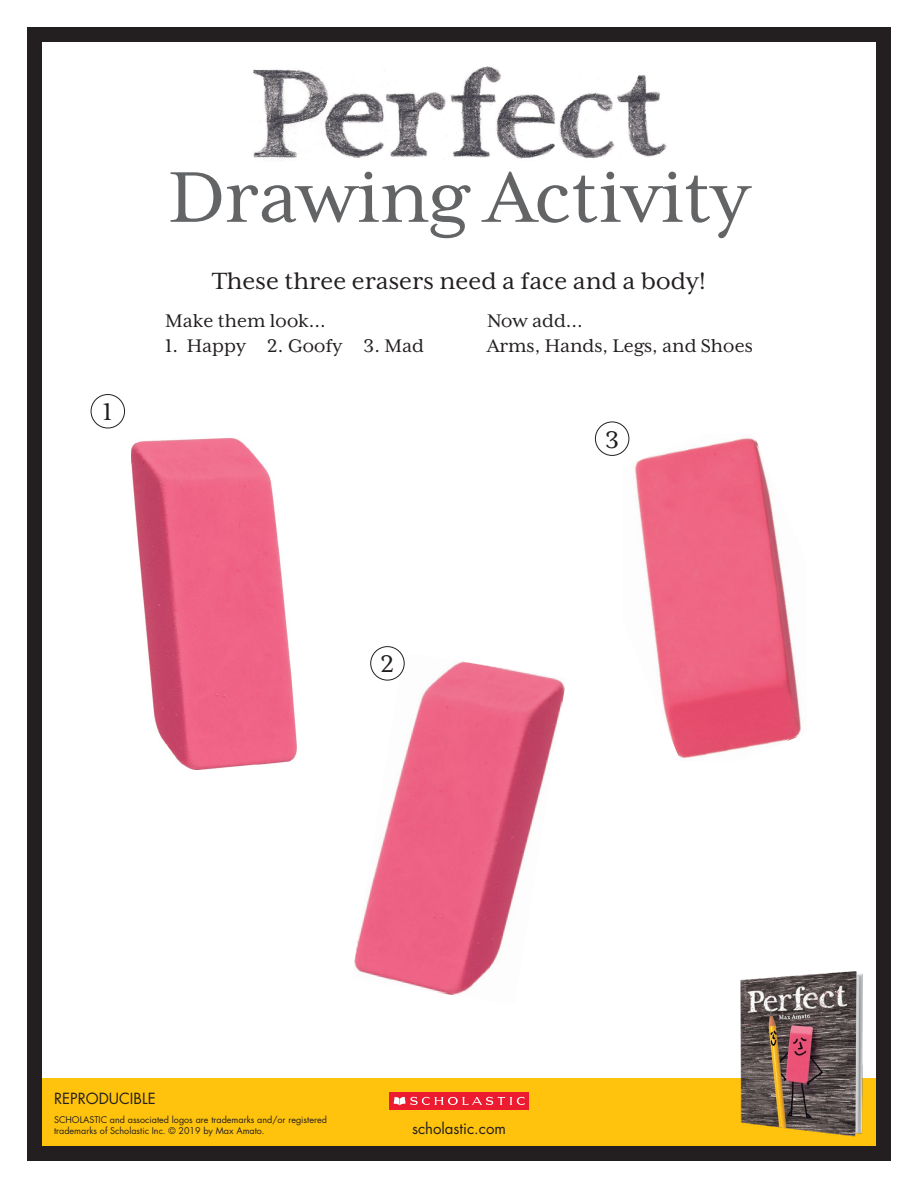
<style>
.page{position:relative;width:918px;height:1188px;background:#fff}
.page>*{position:absolute;margin:0;border:0;box-sizing:border-box;transform-origin:0 0}
.t1{font:82.5px "Mrs Eaves XL Serif OT";color:#636466}
.t2{font:27.45px "Mrs Eaves XL Serif OT";color:#231f20}
.t3{font:27px "Mrs Eaves XL Serif OT";color:#231f20}
.t4{font:21px/25.2px "Mrs Eaves XL Serif OT";color:#231f20}
.t5{font:15px "Futura";color:#231f20}
.t6{font:9px/10.8px "Futura";color:#231f20}
</style>
<div class="page">
<div style="left:27px;top:27px;width:864px;height:1134px;border:15px solid #231f20"></div>
<div style="left:42px;top:1079px;width:834px;height:67px;background:#ffc30d"></div>
<img style="left:622px;top:434px;width:179px;height:325px">
<img style="left:131px;top:439px;width:165px;height:331px">
<img style="left:354px;top:652px;width:211px;height:344px">
<img style="left:740px;top:972px;width:122px;height:165px">
<div style="left:389px;top:1092px;width:140px;height:17px;background:#ed1b2f"></div>
<svg style="left:394px;top:1097px;width:131px;height:8px"></svg>
<img style="left:253px;top:67px;width:414px;height:94px">
<div style="left:91px;top:394px;width:34px;height:34px;border:1px solid #231f20;border-radius:50%"></div>
<div style="left:370px;top:646px;width:35px;height:34px;border:1px solid #231f20;border-radius:50%"></div>
<div style="left:595px;top:422px;width:34px;height:34px;border:1px solid #231f20;border-radius:50%"></div>
<h2 class="t2" style="left:103px;top:398px;width:11px">1</h2>
<h1 class="t1" style="left:169px;top:156px;width:582px">Drawing Activity</h1>
<h3 class="t3" style="left:212px;top:267px;width:495px">These three erasers need a face and a body!</h3>
<h3 class="t4" style="left:165px;top:308px;width:162px">Make them look…</h3>
<h3 class="t4" style="left:165px;top:333px;width:260px">1. Happy 2. Goofy 3. Mad</h3>
<h3 class="t4" style="left:487px;top:308px;width:267px">Now add…<br>Arms, Hands, Legs, and Shoes</h3>
<h2 class="t2" style="left:605px;top:426px;width:16px">3</h2>
<h2 class="t2" style="left:381px;top:650px;width:15px">2</h2>
<h3 class="t5" style="left:54px;top:1089px;width:103px">REPRODUCIBLE</h3>
<p class="t6" style="left:54px;top:1115px;width:274px">SCHOLASTIC and associated logos are trademarks and/or registered trademarks of Scholastic Inc. © 2019 by Max Amato.</p>
<h3 class="t5" style="left:412px;top:1119px;width:95px">scholastic.com</h3>
</div>
